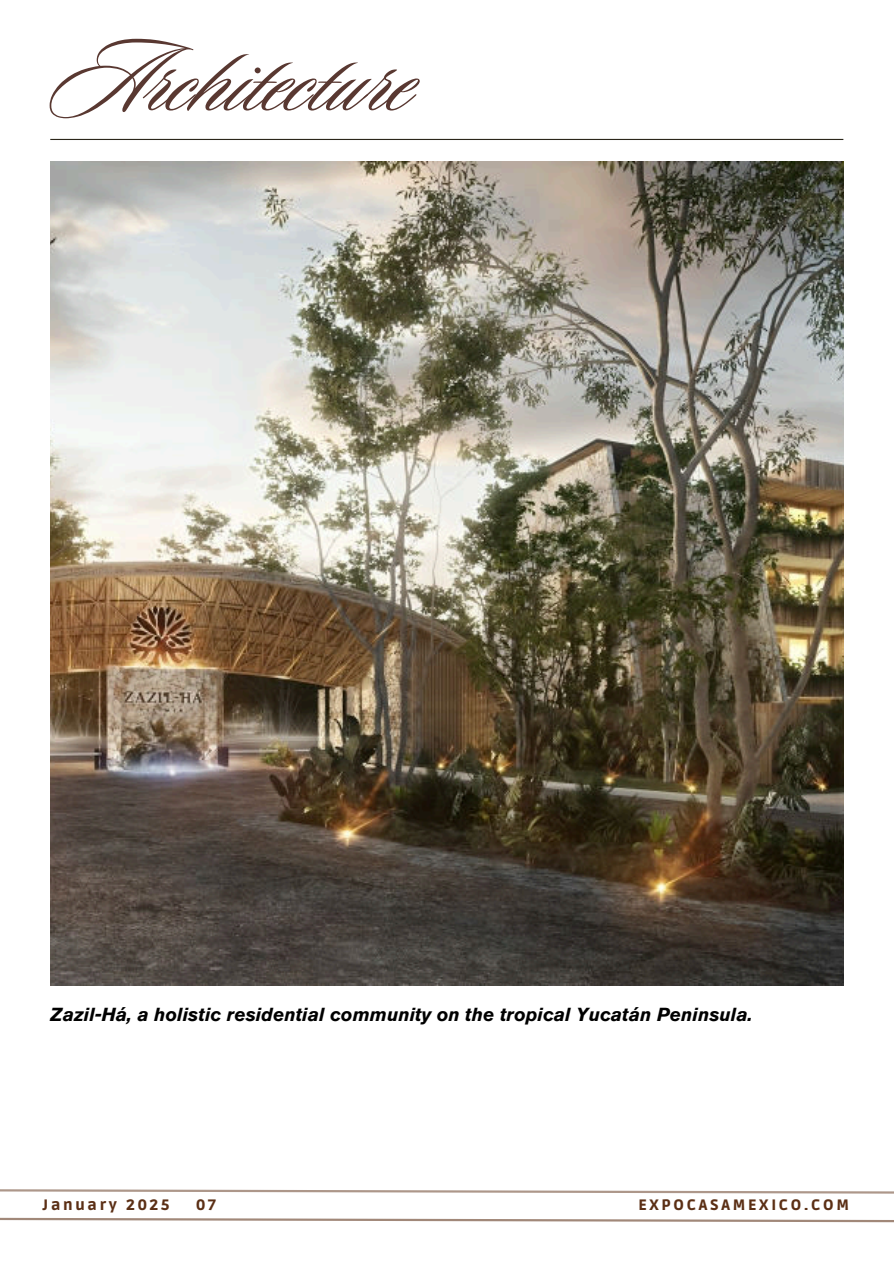
<style>
.page{position:relative;width:894px;height:1264px;background:#fff}
.page>*{position:absolute;margin:0;border:0;box-sizing:border-box;transform-origin:0 0}
.t1{font:105px "Sloop Script Pro";color:#593831}
.t2{font:18.75px "Anonymous";color:#000}
.t3{font:900 15px "Ruda";letter-spacing:.185em;color:#5b2f15}
</style>
<div class="page">
<hr style="left:50px;top:139px;width:793px;height:1px;background:#2b261a">
<img style="left:50px;top:161px;width:793px;height:824px">
<svg style="left:0;top:1189px;width:893px;height:4px"></svg>
<svg style="left:0;top:1217px;width:893px;height:5px"></svg>
<h1 class="t1" style="left:50px;top:12px;width:364px">Architecture</h1>
<p class="t2" style="left:50px;top:1007px;width:703px">Zazil-Há, a holistic residential community on the tropical Yucatán Peninsula.</p>
<p class="t3" style="left:43px;top:1196px;width:128px">January 2025</p>
<p class="t3" style="left:196px;top:1196px;width:21px">07</p>
<p class="t3" style="left:638px;top:1196px;width:212px">EXPOCASAMEXICO.COM</p>
</div>
